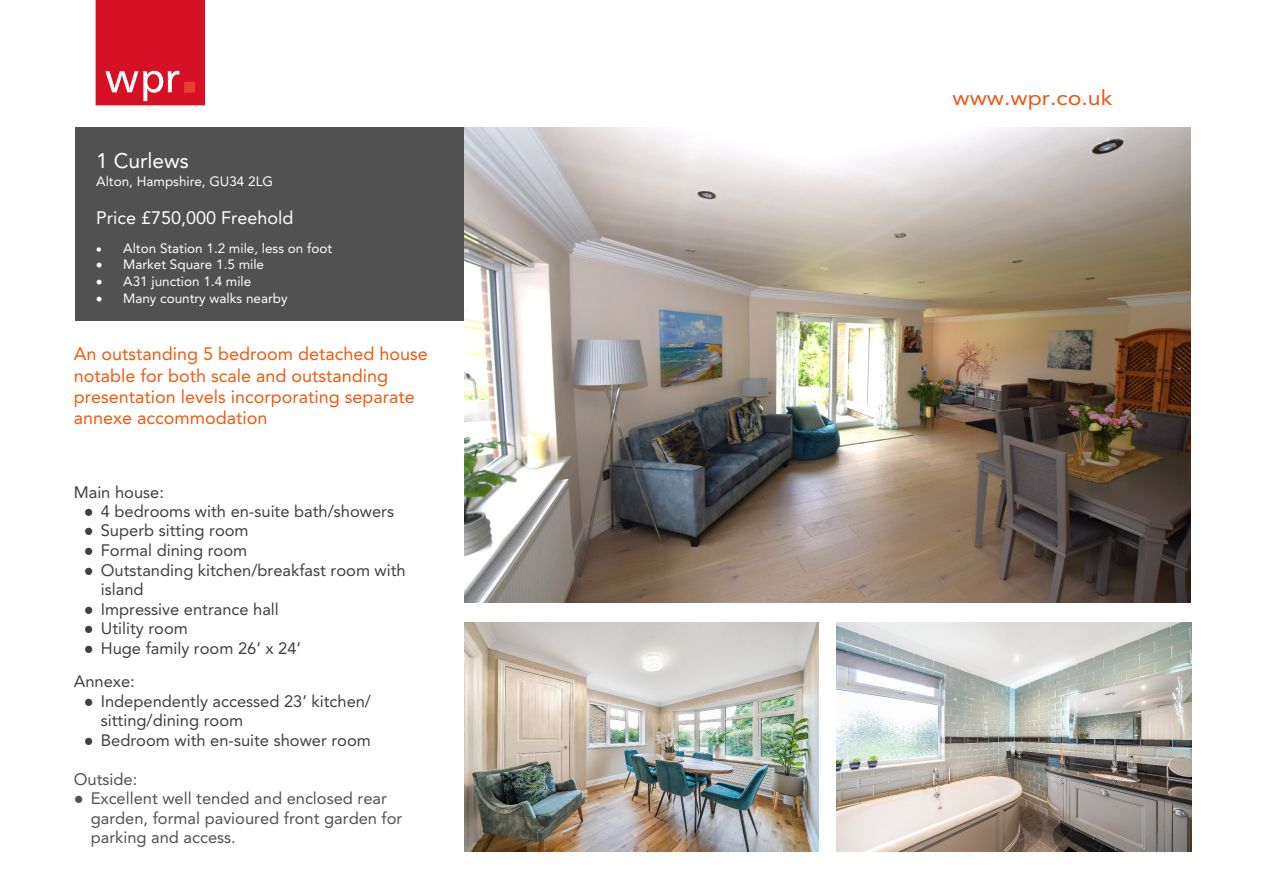
<style>
.page{position:relative;width:1263px;height:893px;background:#fff}
.page>*{position:absolute;margin:0;border:0;box-sizing:border-box;transform-origin:0 0}
.t1{font:21px "Avenir LT Std";color:#f25513;scale:1.11 1}
.t2{font:21px "Avenir LT Std";color:#fff}
.t3{font:18px/21.1px "Avenir LT Std";color:#f2590f}
.t4{font:18px "Avenir LT Std";color:#fff}
.t5{font:16.5px/19.5px "Avenir LT Std";color:#404040}
.t6{font:16.5px/19.5px "Avenir LT Std";color:#515151}
.t7{font:13.5px/17px "Avenir LT Std";color:#fff}
.s1{font-family:"Times New Roman"}
</style>
<div class="page">
<img style="left:96px;top:0;width:109px;height:105px">
<div style="left:76px;top:127px;width:392px;height:194px;background:#515151"></div>
<img style="left:465px;top:128px;width:725px;height:475px">
<img style="left:465px;top:622px;width:354px;height:230px">
<img style="left:837px;top:622px;width:354px;height:230px">
<p class="t2" style="left:96px;top:152px;width:94px">1 Curlews</p>
<p class="t7" style="left:96px;top:174px;width:178px">Alton, Hampshire, GU34 2LG</p>
<p class="t4" style="left:96px;top:211px;width:199px">Price £750,000 Freehold</p>
<p class="t7" style="left:123px;top:241px;width:210px">Alton Station 1.2 mile, less on foot<br>Market Square 1.5 mile<br>A31 junction 1.4 mile<br>Many country walks nearby</p>
<p class="t3" style="left:74px;top:345px;width:355px">An outstanding 5 bedroom detached house notable for both scale and outstanding presentation levels incorporating separate annexe accommodation</p>
<p class="t5" style="left:74px;top:483px;width:92px">Main house:</p>
<p class="t5" style="left:84px;top:503px;width:312px"><span class="s1">●</span> 4 bedrooms with en-suite bath/showers</p>
<p class="t5" style="left:84px;top:522px;width:166px"><span class="s1">●</span> Superb sitting room</p>
<p class="t5" style="left:84px;top:542px;width:165px"><span class="s1">●</span> Formal dining room</p>
<p class="t5" style="left:101px;top:562px;width:306px;text-indent:-17px"><span class="s1">●</span> Outstanding kitchen/breakfast room with island</p>
<p class="t5" style="left:84px;top:601px;width:196px"><span class="s1">●</span> Impressive entrance hall</p>
<p class="t5" style="left:84px;top:620px;width:106px"><span class="s1">●</span> Utility room</p>
<p class="t5" style="left:74px;top:632px;width:229px;line-height:33.8px;text-indent:10px"><span class="s1">●</span> Huge family room 26’ x 24’<br>Annexe:</p>
<p class="t5" style="left:101px;top:693px;width:272px;text-indent:-17px"><span class="s1">●</span> Independently accessed 23’ kitchen/ sitting/dining room</p>
<p class="t5" style="left:84px;top:732px;width:289px"><span class="s1">●</span> Bedroom with en-suite shower room</p>
<p class="t6" style="left:74px;top:771px;width:65px">Outside:</p>
<p class="t6" style="left:91px;top:790px;width:313px;text-indent:-17px"><span class="s1">●</span> Excellent well tended and enclosed rear garden, formal pavioured front garden for parking and access.</p>
<p class="t1" style="left:952px;top:89px;width:146px">www.wpr.co.uk</p>
</div>
